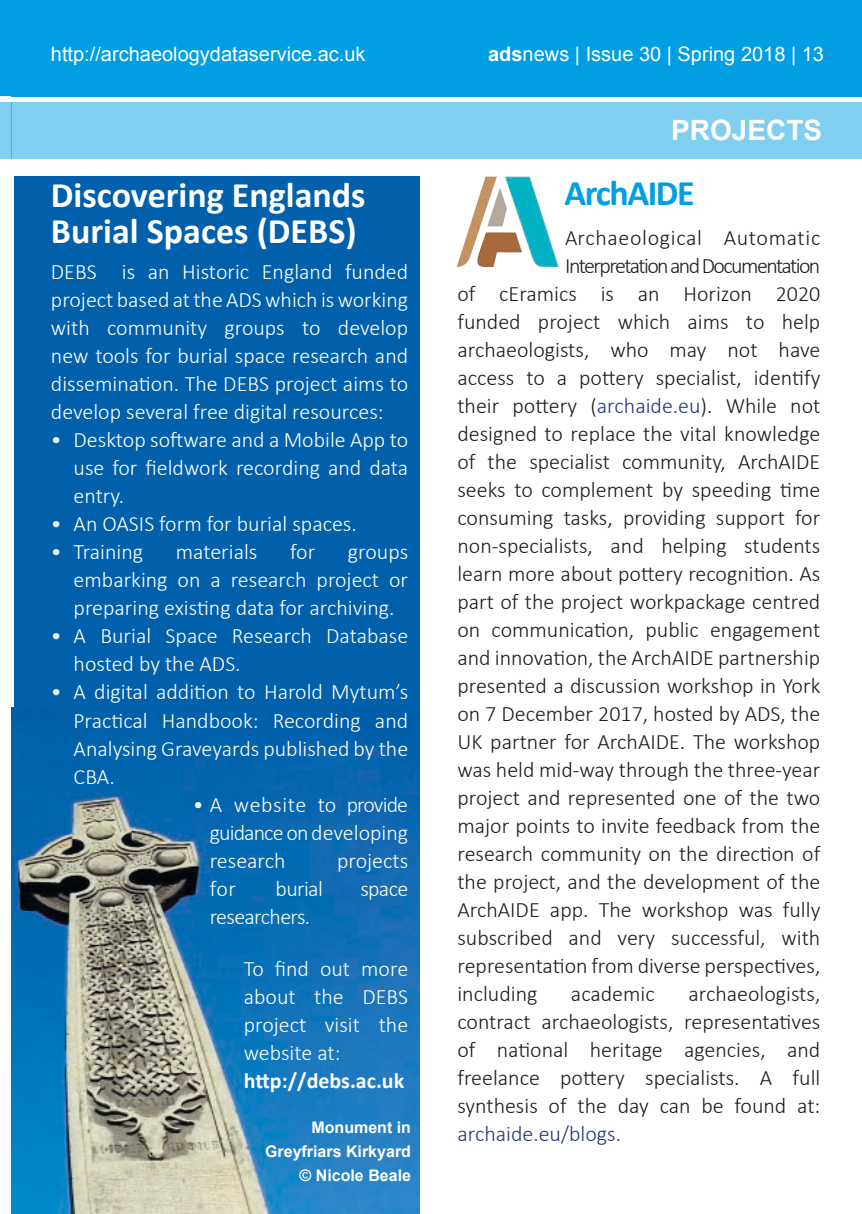
<style>
.page{position:relative;width:862px;height:1214px;background:#fff}
.page>*{position:absolute;margin:0;border:0;box-sizing:border-box;transform-origin:0 0}
.t1{font:700 36px/36px "Calibri";color:#fff}
.t2{font:700 36px "Calibri";letter-spacing:-.04em;color:#009fe3}
.t3{font:700 28px "Arial";color:#fff}
.t4{font:300 22px/28px "Calibri";color:#1d1d1b;text-align:justify}
.t5{font:300 22px/28px "Calibri";color:#fff;text-align:justify}
.t6{font:300 22px/28px "Calibri";letter-spacing:-.07em;color:#1d1d1b}
.t7{font:700 22px "Calibri";color:#fff}
.t8{font:300 22px "Calibri";letter-spacing:-.03em;color:#fff}
.t9{font:20px "Arial";color:#fff}
.t10{font:700 16px "Arial";color:#fff}
.s1{font-weight:700}
.s2{color:#283583}
</style>
<div class="page">
<div style="left:0;top:0;width:11px;height:97px;background:#009fe3"></div>
<div style="left:0;top:102px;width:11px;height:57px;background:#80cff1"></div>
<div style="left:11px;top:0;width:851px;height:97px;background:#009fe3"></div>
<div style="left:11px;top:102px;width:851px;height:57px;background:#80cff1"></div>
<div style="left:14px;top:176px;width:405px;height:544px;background:#0060ac"></div>
<img style="left:456px;top:176px;width:103px;height:92px">
<img style="left:11px;top:707px;width:408px;height:507px">
<p class="t9" style="left:51px;top:41px;width:316px">http://archaeologydataservice.ac.uk</p>
<p class="t9" style="left:488px;top:41px;width:337px"><span class="s1">ads</span>news | Issue 30 | Spring 2018 | 13</p>
<p class="t1" style="left:51px;top:177px;width:316px">Discovering Englands<br>Burial Spaces (DEBS)</p>
<p class="t5" style="left:51px;top:258px;width:359px">DEBS is an Historic England funded project based at the ADS which is working with community groups to develop new tools for burial space research and dissemination. The DEBS project aims to develop several free digital resources:</p>
<p class="t5" style="left:74px;top:426px;width:336px;text-indent:-23px">• Desktop software and a Mobile App to use for fieldwork recording and data entry.</p>
<p class="t5" style="left:51px;top:510px;width:307px">• An OASIS form for burial spaces.</p>
<p class="t5" style="left:51px;top:538px;width:94px">• Training</p>
<p class="t5" style="left:176px;top:538px;width:83px">materials</p>
<p class="t5" style="left:290px;top:538px;width:27px">for</p>
<p class="t5" style="left:74px;top:538px;width:336px;text-indent:274px">groups embarking on a research project or preparing existing data for archiving.</p>
<p class="t5" style="left:74px;top:622px;width:336px;text-indent:-23px">• A Burial Space Research Database hosted by the ADS.</p>
<p class="t5" style="left:74px;top:678px;width:336px;text-indent:-23px">• A digital addition to Harold Mytum’s Practical Handbook: Recording and Analysing Graveyards published by the CBA.</p>
<p class="t5" style="left:210px;top:790px;width:200px;text-indent:-17px">• A website to provide guidance on developing research</p>
<p class="t5" style="left:337px;top:846px;width:73px">projects</p>
<p class="t5" style="left:210px;top:874px;width:28px">for</p>
<p class="t5" style="left:276px;top:874px;width:49px">burial</p>
<p class="t5" style="left:360px;top:874px;width:49px">space</p>
<p class="t8" style="left:210px;top:902px;width:102px">researchers.</p>
<p class="t5" style="left:244px;top:954px;width:166px">To find out more about the DEBS project visit the website at:</p>
<p class="t7" style="left:244px;top:1066px;width:162px">http://debs.ac.uk</p>
<p class="t10" style="left:311px;top:1117px;width:101px">Monument in</p>
<p class="t10" style="left:265px;top:1141px;width:147px">Greyfriars Kirkyard</p>
<p class="t10" style="left:300px;top:1165px;width:113px">© Nicole Beale</p>
<p class="t3" style="left:671px;top:111px;width:152px">PROJECTS</p>
<p class="t2" style="left:564px;top:170px;width:132px">ArchAIDE</p>
<p class="t6" style="left:565px;top:223px;width:257px">Archaeological Automatic<br>Interpretation and Documentation</p>
<p class="t4" style="left:457px;top:279px;width:364px">of cEramics is an Horizon 2020 funded project which aims to help archaeologists, who may not have access to a pottery specialist, identify their pottery (<span class="s2">archaide.eu</span>). While not designed to replace the vital knowledge of the specialist community, ArchAIDE seeks to complement by speeding time consuming tasks, providing support for non-specialists, and helping students learn more about pottery recognition. As part of the project workpackage centred on communication, public engagement and innovation, the ArchAIDE partnership presented a discussion workshop in York on 7 December 2017, hosted by ADS, the UK partner for ArchAIDE. The workshop was held mid-way through the three-year project and represented one of the two major points to invite feedback from the research community on the direction of the project, and the development of the ArchAIDE app. The workshop was fully subscribed and very successful, with representation from diverse perspectives, including</p>
<p class="t4" style="left:457px;top:979px;width:364px;text-indent:231px">archaeologists, contract archaeologists, representatives of national heritage agencies, and freelance pottery specialists. A full synthesis of the day can be found at: <span class="s2">archaide.eu/blogs.</span></p>
<p class="t4" style="left:571px;top:979px;width:85px">academic</p>
</div>
